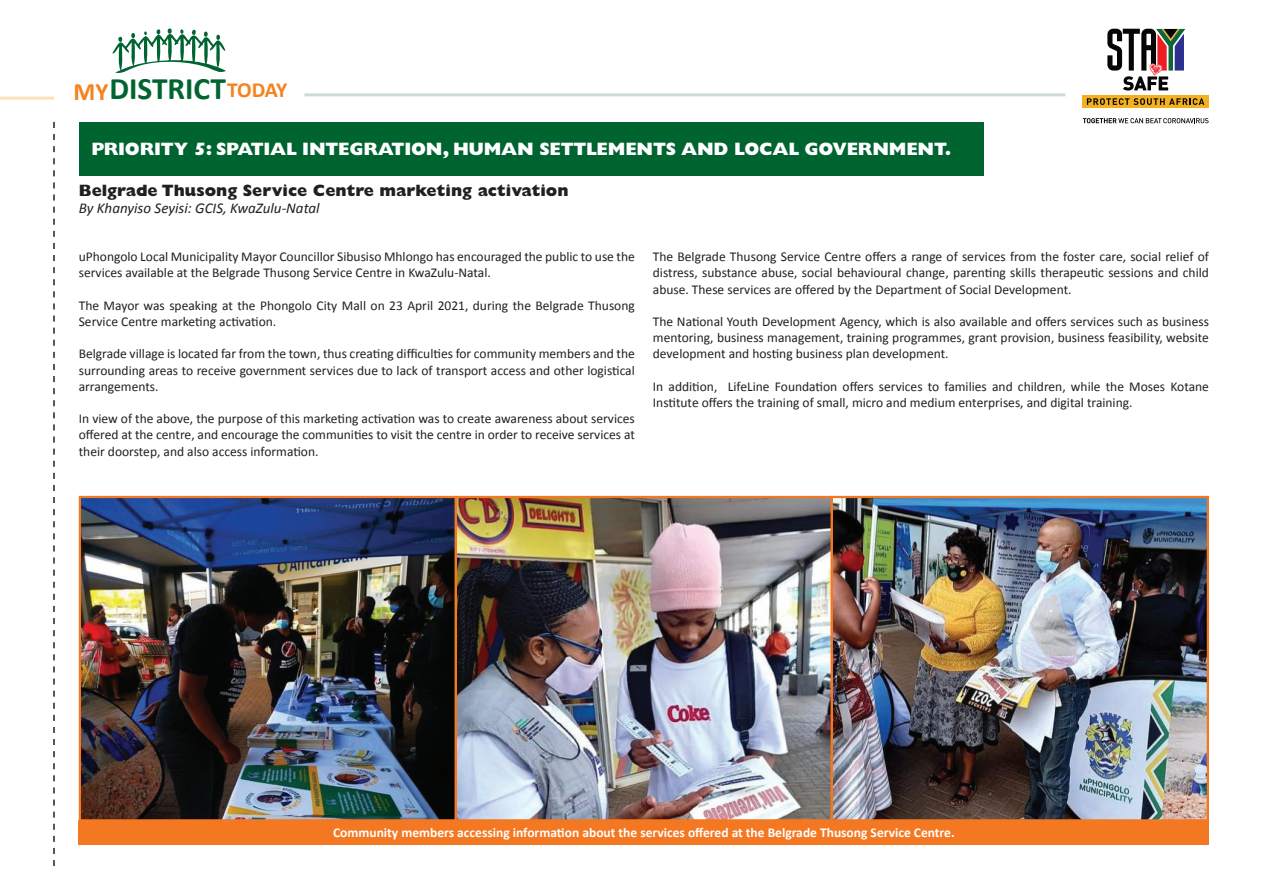
<style>
.page{position:relative;width:1263px;height:893px;background:#fff}
.page>*{position:absolute;margin:0;border:0;box-sizing:border-box;transform-origin:0 0}
.t1{font:700 31.35px "Calibri";color:#006431}
.t2{font:800 18px "Gill Sans MT Pro";letter-spacing:-.01em;color:#fff}
.t3{font:800 16.5px "Gill Sans MT Pro";color:#231f20}
.t4{font:italic 15px "Calibri";color:#231f20}
.t5{font:13.5px/16.2px "Calibri";color:#231f20;text-align:justify}
.t6{font:700 13.5px "Calibri";color:#fff}
.s1{font-size:25.05px;color:#f58220}
.s2{font-size:21.6px;color:#f58220}
</style>
<div class="page">
<hr style="left:0;top:97px;width:54px;height:3px;background:#fee2b7">
<svg style="left:113px;top:28px;width:113px;height:45px"></svg>
<hr style="left:304px;top:93px;width:761px;height:3px;background:#ccdcd0">
<svg style="left:1107px;top:29px;width:78px;height:62px"></svg>
<div style="left:1082px;top:95px;width:127px;height:12px;background:#f3b122"></div>
<svg style="left:1087px;top:98px;width:117px;height:7px"></svg>
<svg style="left:1083px;top:118px;width:125px;height:5px"></svg>
<div style="left:79px;top:122px;width:904px;height:54px;background:#006431"></div>
<svg style="left:53px;top:122px;width:2px;height:744px"></svg>
<img style="left:82px;top:499px;width:1124px;height:319px">
<div style="left:79px;top:496px;width:378px;height:325px;border:2px solid #f47721"></div>
<div style="left:455px;top:496px;width:378px;height:325px;border:2px solid #f47721"></div>
<div style="left:831px;top:496px;width:378px;height:325px;border:2px solid #f47721"></div>
<div style="left:79px;top:820px;width:1130px;height:25px;background:#f47721"></div>
<h1 class="t1" style="left:73px;top:69px;width:215px"><span class="s1">MY</span>DISTRICT<span class="s2">TODAY</span></h1>
<h2 class="t2" style="left:91px;top:138px;width:861px">PRIORITY 5: SPATIAL INTEGRATION, HUMAN SETTLEMENTS AND LOCAL GOVERNMENT.</h2>
<p class="t3" style="left:79px;top:181px;width:491px">Belgrade Thusong Service Centre marketing activation</p>
<p class="t4" style="left:79px;top:197px;width:242px">By Khanyiso Seyisi: GCIS, KwaZulu-Natal</p>
<p class="t5" style="left:79px;top:249px;width:558px">uPhongolo Local Municipality Mayor Councillor Sibusiso Mhlongo has encouraged the public to use the services available at the Belgrade Thusong Service Centre in KwaZulu-Natal.</p>
<p class="t5" style="left:79px;top:297px;width:557px">The Mayor was speaking at the Phongolo City Mall on 23 April 2021, during the Belgrade Thusong<br>Service Centre marketing activation.</p>
<p class="t5" style="left:79px;top:346px;width:558px">Belgrade village is located far from the town, thus creating difficulties for community members and the surrounding areas to receive government services due to lack of transport access and other logistical arrangements.</p>
<p class="t5" style="left:79px;top:411px;width:558px">In view of the above, the purpose of this marketing activation was to create awareness about services offered at the centre, and encourage the communities to visit the centre in order to receive services at their doorstep, and also access information.</p>
<p class="t5" style="left:653px;top:249px;width:558px">The Belgrade Thusong Service Centre offers a range of services from the foster care, social relief of distress, substance abuse, social behavioural change, parenting skills therapeutic sessions and child abuse. These services are offered by the Department of Social Development.</p>
<p class="t5" style="left:653px;top:313px;width:558px">The National Youth Development Agency, which is also available and offers services such as business mentoring, business management, training programmes, grant provision, business feasibility, website development and hosting business plan development.</p>
<p class="t5" style="left:653px;top:378px;width:558px">In addition, LifeLine Foundation offers services to families and children, while the Moses Kotane<br>Institute offers the training of small, micro and medium enterprises, and digital training.</p>
<p class="t6" style="left:333px;top:824px;width:623px">Community members accessing information about the services offered at the Belgrade Thusong Service Centre.</p>
</div>
